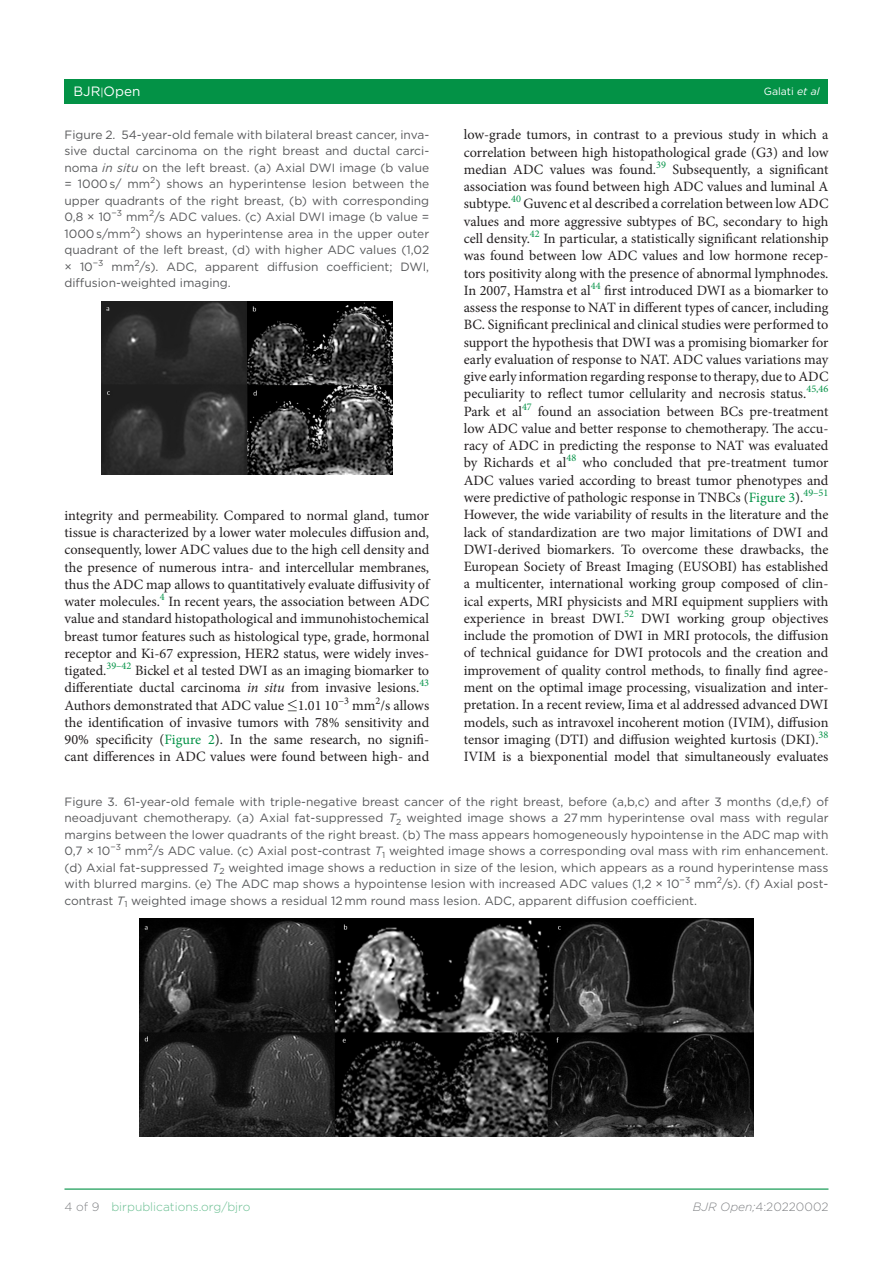
<style>
.page{position:relative;width:893px;height:1263px;background:#fff}
.page>*{position:absolute;margin:0;border:0;box-sizing:border-box;transform-origin:0 0}
.t1{font:14.25px/17.2px "Minion Pro";color:#231f20;text-align:justify}
.t2{font:13.5px "Gotham";color:#fff}
.t3{font:12px/16.5px "Gotham";color:#57585a;text-align:justify}
.t4{font:300 12px "Gotham";color:#68be90}
.t5{font:300 12px "Gotham";color:#808285}
.t6{font:10.5px "Gotham";color:#fff}
.s1{font-size:10.5px}
.s2{font-style:italic}
.s3{font-family:"CMSY9";color:#000}
.s4{color:#039246}
.s5{color:#808285}
</style>
<div class="page">
<hr style="left:64px;top:1188px;width:764px;height:2px;background:#039246">
<div style="left:64px;top:79px;width:764px;height:24px;background:#039246"></div>
<img style="left:101px;top:301px;width:291px;height:174px">
<img style="left:139px;top:919px;width:615px;height:217px">
<p class="t2" style="left:74px;top:82px;width:68px">BJR<span class="s1">|</span>Open</p>
<p class="t6" style="left:764px;top:85px;width:57px">Galati <span class="s2">et al</span></p>
<p class="t3" style="left:64px;top:126px;width:366px">Figure 2. 54-year-old female with bilateral breast cancer, inva&shy;sive ductal carcinoma on the right breast and ductal carci&shy;noma <span class="s2">in situ</span> on the left breast. (a) Axial DWI image (b value = 1000 s/ mm<sup>2</sup>) shows an hyperintense lesion between the upper quadrants of the right breast, (b) with corresponding 0,8 × 10<sup>−3</sup> mm<sup>2</sup>/s ADC values. (c) Axial DWI image (b value = 1000 s/mm<sup>2</sup>) shows an hyperintense area in the upper outer quadrant of the left breast, (d) with higher ADC values (1,02 × 10<sup>−3</sup> mm<sup>2</sup>/s). ADC, apparent diffusion coefficient; DWI, diffusion-weighted imaging.</p>
<p class="t1" style="left:64px;top:507px;width:366px">integrity and permeability. Compared to normal gland, tumor tissue is characterized by a lower water molecules diffusion and, consequently, lower ADC values due to the high cell density and the presence of numerous intra- and intercellular membranes, thus the ADC map allows to quantitatively evaluate diffusivity of water molecules.<sup>4</sup> In recent years, the association between ADC value and standard histopathological and immunohistochemical breast tumor features such as histological type, grade, hormonal receptor and Ki-67 expression, HER2 status, were widely inves&shy;tigated.<sup>39–42</sup> Bickel et al tested DWI as an imaging biomarker to differentiate ductal carcinoma <span class="s2">in situ</span> from invasive lesions.<sup>43<br></sup>Authors demonstrated that ADC value <span class="s3">≤</span>1.01 10<sup>−3</sup> mm<sup>2</sup>/s allows the identification of invasive tumors with 78% sensitivity and 90% specificity (<span class="s4">Figure 2</span>). In the same research, no signifi&shy;cant differences in ADC values were found between high- and</p>
<p class="t1" style="left:464px;top:126px;width:366px">low-grade tumors, in contrast to a previous study in which a correlation between high histopathological grade (G3) and low median ADC values was found.<sup>39</sup> Subsequently, a significant association was found between high ADC values and luminal A subtype.<sup>40</sup> Guvenc et al described a correlation between low ADC values and more aggressive subtypes of BC, secondary to high cell density.<sup>42</sup> In particular, a statistically significant relationship was found between low ADC values and low hormone recep&shy;tors positivity along with the presence of abnormal lymphnodes.<br>In 2007, Hamstra et al<sup>44</sup> first introduced DWI as a biomarker to assess the response to NAT in different types of cancer, including BC. Significant preclinical and clinical studies were performed to support the hypothesis that DWI was a promising biomarker for early evaluation of response to NAT. ADC values variations may give early information regarding response to therapy, due to ADC peculiarity to reflect tumor cellularity and necrosis status.<sup>45,46<br></sup>Park et al<sup>47</sup> found an association between BCs pre-treatment low ADC value and better response to chemotherapy. The accu&shy;racy of ADC in predicting the response to NAT was evaluated by Richards et al<sup>48</sup> who concluded that pre-treatment tumor ADC values varied according to breast tumor phenotypes and were predictive of pathologic response in TNBCs (<span class="s4">Figure 3</span>).<sup>49–51<br></sup>However, the wide variability of results in the literature and the lack of standardization are two major limitations of DWI and DWI-derived biomarkers. To overcome these drawbacks, the European Society of Breast Imaging (EUSOBI) has established a multicenter, international working group composed of clin&shy;ical experts, MRI physicists and MRI equipment suppliers with experience in breast DWI.<sup>52</sup> DWI working group objectives include the promotion of DWI in MRI protocols, the diffusion of technical guidance for DWI protocols and the creation and improvement of quality control methods, to finally find agree&shy;ment on the optimal image processing, visualization and inter&shy;pretation. In a recent review, Iima et al addressed advanced DWI models, such as intravoxel incoherent motion (IVIM), diffusion tensor imaging (DTI) and diffusion weighted kurtosis (DKI).<sup>38<br></sup>IVIM is a biexponential model that simultaneously evaluates</p>
<p class="t3" style="left:64px;top:793px;width:765px">Figure 3. 61-year-old female with triple-negative breast cancer of the right breast, before (a,b,c) and after 3 months (d,e,f) of neoadjuvant chemotherapy. (a) Axial fat-suppressed <span class="s2">T</span><sub>2</sub> weighted image shows a 27 mm hyperintense oval mass with regular margins between the lower quadrants of the right breast. (b) The mass appears homogeneously hypointense in the ADC map with 0,7 × 10<sup>−3</sup> mm<sup>2</sup>/s ADC value. (c) Axial post-contrast <span class="s2">T</span><sub>1</sub> weighted image shows a corresponding oval mass with rim enhancement. (d) Axial fat-suppressed <span class="s2">T</span><sub>2</sub> weighted image shows a reduction in size of the lesion, which appears as a round hyperintense mass with blurred margins. (e) The ADC map shows a hypointense lesion with increased ADC values (1,2 × 10<sup>−3</sup> mm<sup>2</sup>/s). (f) Axial post&shy;contrast <span class="s2">T</span><sub>1</sub> weighted image shows a residual 12 mm round mass lesion. ADC, apparent diffusion coefficient.</p>
<p class="t4" style="left:64px;top:1199px;width:187px"><span class="s5">4 of 9</span> birpublications.org/bjro</p>
<p class="t5" style="left:693px;top:1199px;width:137px"><span class="s2">BJR Open;</span>4:20220002</p>
</div>
